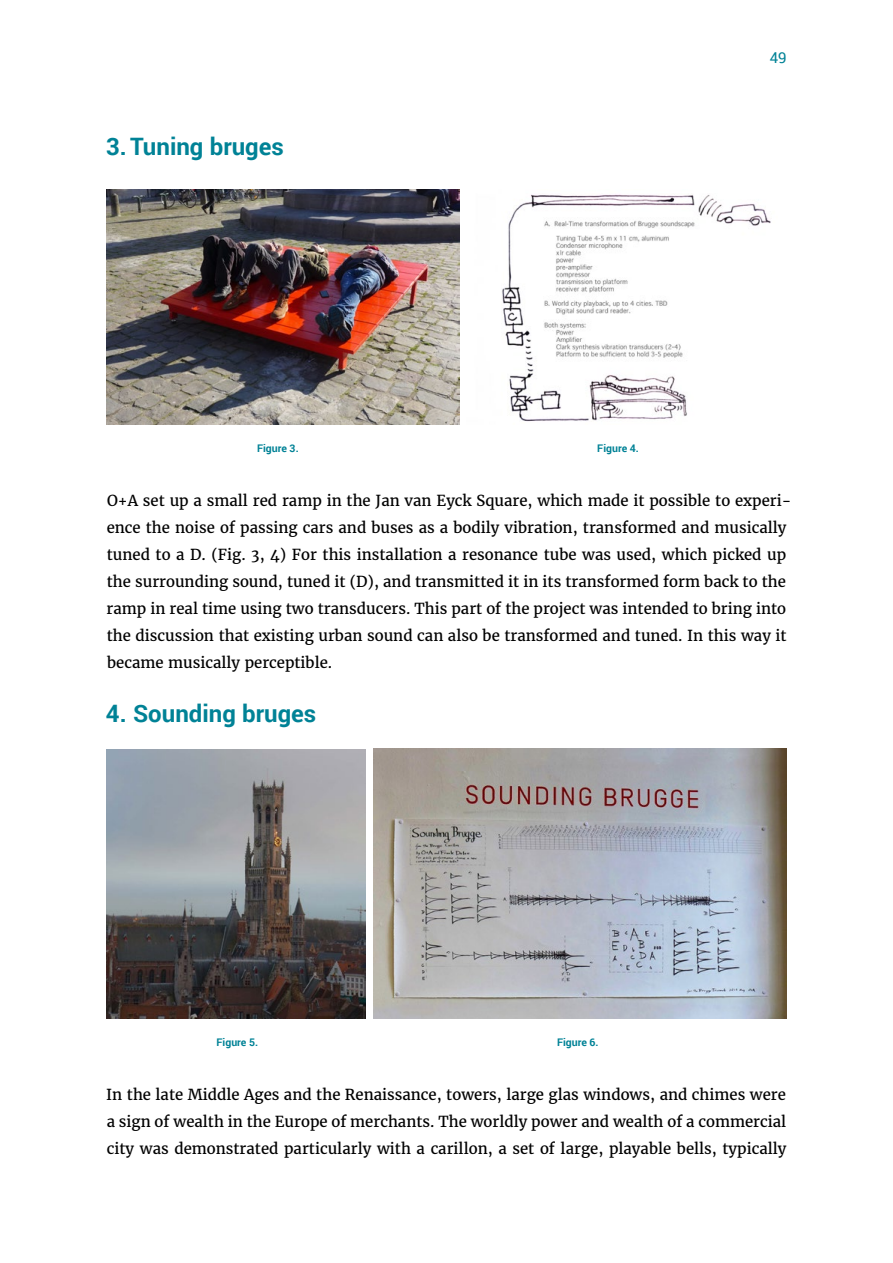
<style>
.page{position:relative;width:893px;height:1263px;background:#fff}
.page>*{position:absolute;margin:0;border:0;box-sizing:border-box;transform-origin:0 0}
.t1{font:700 24px "Roboto";color:#008296}
._1º_Parágrafo{font:15px/27px "Merriweather";color:#000}
.t2{font:15px "Roboto";color:#008296}
.legenda{font:700 10.5px "Roboto";color:#008296}
</style>
<div class="page">
<img style="left:106px;top:189px;width:353px;height:236px">
<img style="left:502px;top:194px;width:269px;height:228px">
<img style="left:106px;top:749px;width:260px;height:270px">
<img style="left:373px;top:749px;width:414px;height:270px">
<p class="t1" style="left:106px;top:129px;width:179px">3. Tuning bruges</p>
<p class="t2" style="left:770px;top:47px;width:18px">49</p>
<p class="legenda" style="left:257px;top:440px;width:43px">Figure 3.</p>
<p class="legenda" style="left:597px;top:440px;width:43px">Figure 4.</p>
<p class="_1º_Parágrafo" style="left:107px;top:486px;width:686px">O+A set up a small red ramp in the Jan van Eyck Square, which made it possible to experi&shy;ence the noise of passing cars and buses as a bodily vibration, transformed and musically tuned to a D. (Fig. 3, 4) For this installation a resonance tube was used, which picked up the surrounding sound, tuned it (D), and transmitted it in its transformed form back to the ramp in real time using two transducers. This part of the project was intended to bring into the discussion that existing urban sound can also be transformed and tuned. In this way it became musically perceptible.</p>
<p class="t1" style="left:106px;top:696px;width:212px">4. Sounding bruges</p>
<p class="legenda" style="left:217px;top:1034px;width:43px">Figure 5.</p>
<p class="legenda" style="left:557px;top:1034px;width:43px">Figure 6.</p>
<p class="_1º_Parágrafo" style="left:106px;top:1080px;width:682px;text-align:justify">In the late Middle Ages and the Renaissance, towers, large glas windows, and chimes were a sign of wealth in the Europe of merchants. The worldly power and wealth of a commercial city was demonstrated particularly with a carillon, a set of large, playable bells, typically</p>
</div>
